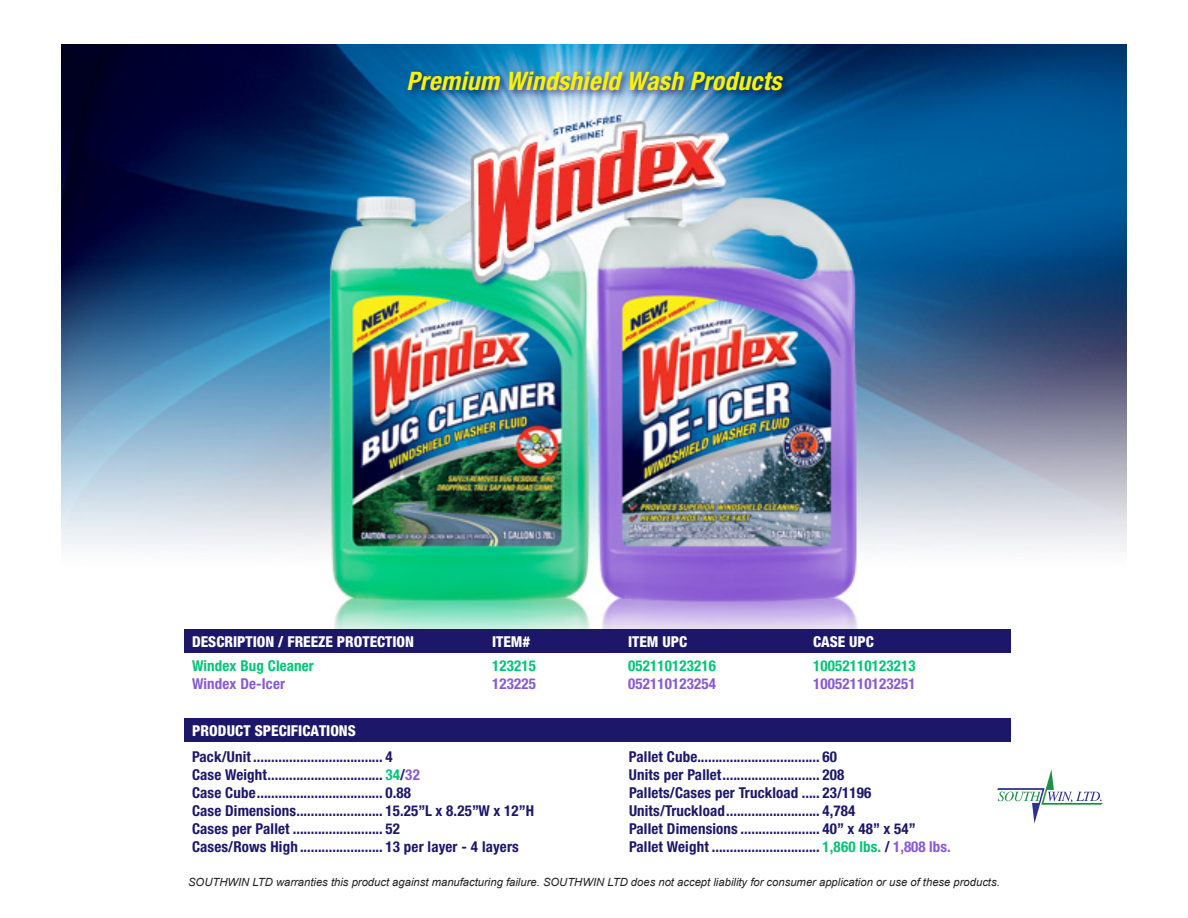
<style>
.page{position:relative;width:1188px;height:918px;background:#fff}
.page>*{position:absolute;margin:0;border:0;box-sizing:border-box;transform-origin:0 0}
.t1{font:italic 700 condensed 25.5px "Helvetica Neue";letter-spacing:.01em;color:#fff200}
.t2{font:700 condensed 15px/18px "Helvetica Neue";letter-spacing:.01em;color:#1c1769}
.t3{font:800 condensed 15px "Helvetica Neue";color:#fff}
.t4{font:700 condensed 15px "Helvetica Neue";letter-spacing:.01em;color:#00c576}
.t5{font:700 condensed 15px "Helvetica Neue";letter-spacing:.01em;color:#8959d2}
.t6{font:italic 11.25px "Arial";color:#231f20}
.s1{color:#00c576}
.s2{color:#8959d2}
</style>
<div class="page">
<img style="left:61px;top:45px;width:1065px;height:674px">
<svg style="left:997px;top:769px;width:106px;height:54px"></svg>
<div style="left:184px;top:719px;width:827px;height:23px;background:#1c1769"></div>
<div style="left:184px;top:629px;width:827px;height:24px;background:#1c1769"></div>
<img style="left:179px;top:61px;width:836px;height:69px">
<p class="t1" style="left:406px;top:65px;width:377px">Premium Windshield Wash Products</p>
<p class="t3" style="left:192px;top:633px;width:224px">DESCRIPTION / FREEZE PROTECTION</p>
<p class="t3" style="left:492px;top:633px;width:40px">ITEM#</p>
<p class="t3" style="left:628px;top:633px;width:61px">ITEM UPC</p>
<p class="t3" style="left:813px;top:633px;width:62px">CASE UPC</p>
<p class="t4" style="left:192px;top:657px;width:123px">Windex Bug Cleaner</p>
<p class="t4" style="left:492px;top:657px;width:45px">123215</p>
<p class="t4" style="left:628px;top:657px;width:90px">052110123216</p>
<p class="t4" style="left:813px;top:657px;width:104px">10052110123213</p>
<p class="t5" style="left:192px;top:675px;width:95px">Windex De-Icer</p>
<p class="t5" style="left:492px;top:675px;width:45px">123225</p>
<p class="t5" style="left:628px;top:675px;width:90px">052110123254</p>
<p class="t5" style="left:813px;top:675px;width:104px">10052110123251</p>
<p class="t3" style="left:192px;top:721px;width:165px">PRODUCT SPECIFICATIONS</p>
<p class="t2" style="left:192px;top:747px;width:344px">Pack/Unit .................................... 4<br>Case Weight................................ <span class="s1">34</span>/<span class="s2">32<br></span>Case Cube................................... 0.88<br>Case Dimensions........................ 15.25”L x 8.25”W x 12”H Cases per Pallet ......................... 52<br>Cases/Rows High ....................... 13 per layer - 4 layers</p>
<p class="t2" style="left:629px;top:747px;width:323px">Pallet Cube.................................. 60<br>Units per Pallet........................... 208<br>Pallets/Cases per Truckload ..... 23/1196<br>Units/Truckload.......................... 4,784<br>Pallet Dimensions ...................... 40” x 48” x 54” Pallet Weight .............................. <span class="s1">1,860 lbs.</span> / <span class="s2">1,808 lbs.</span></p>
<p class="t6" style="left:188px;top:876px;width:813px">SOUTHWIN LTD warranties this product against manufacturing failure. SOUTHWIN LTD does not accept liability for consumer application or use of these products.</p>
</div>
